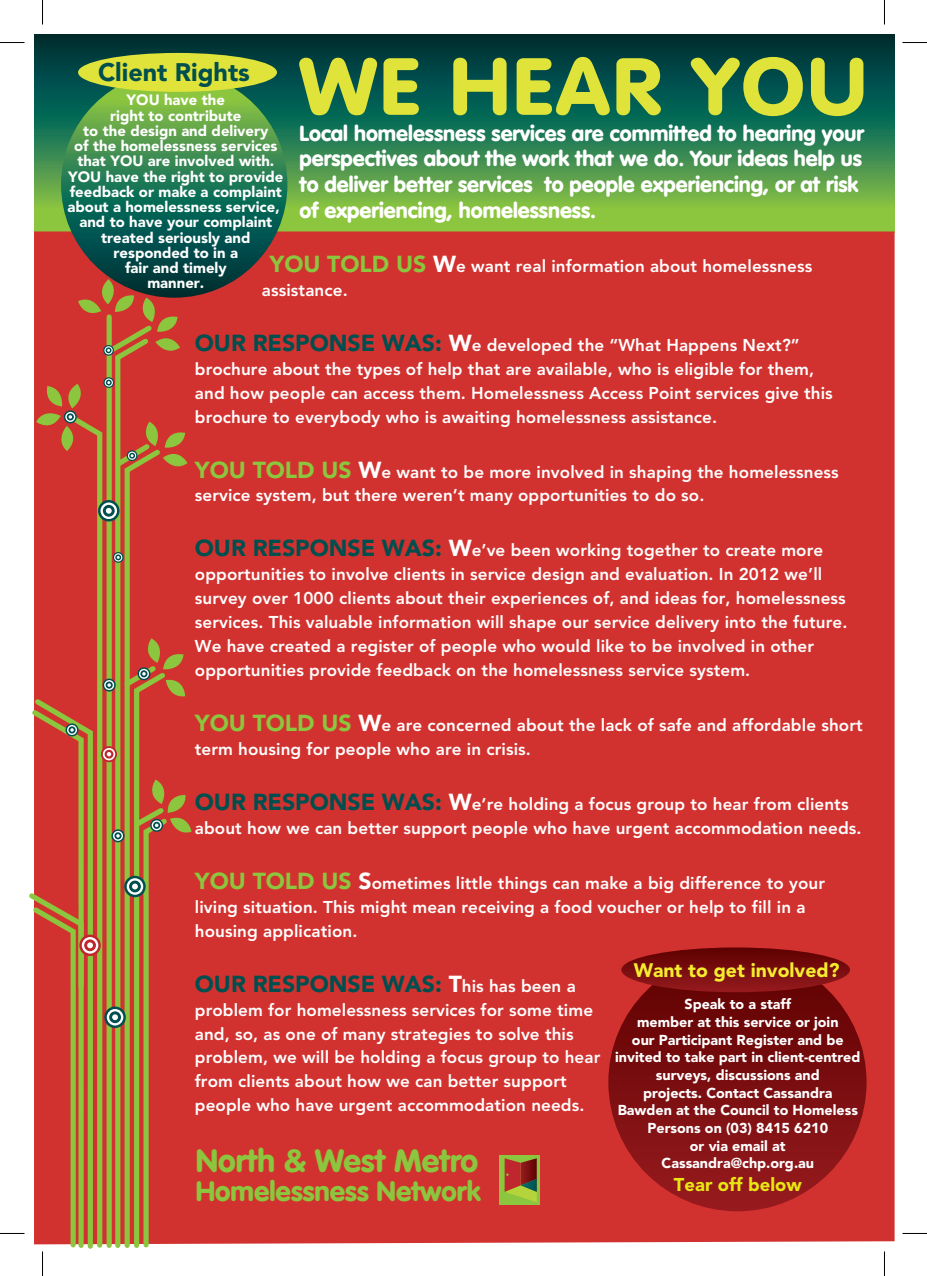
<style>
.page{position:relative;width:927px;height:1276px;background:#fff}
.page>*{position:absolute;margin:0;border:0;box-sizing:border-box;transform-origin:0 0}
.t1{font:900 79.5px "VAG Rounded";letter-spacing:.04em;color:#e0e339;scale:1.07 1}
.t2{font:900 31.8px "VAG Rounded";color:#8bc63e}
.t3{font:900 27.6px "VAG Rounded";color:#8bc63e}
.t4{font:900 25.2px "Avenir";color:#004f4f}
.t5{font:900 23px "Avenir";color:#004f4f}
.t6{font:900 21.5px/25.8px "VAG Rounded";color:#fff}
.t7{font:900 19.4px "Avenir";color:#f4ed2f}
.t8{font:900 18.4px "Avenir";color:#e8e613}
.t9{font:800 17px/23.9px "Avenir";letter-spacing:.005em;color:#fff}
.t10{font:900 14.9px/15.2px "Avenir";color:#fff;text-align:center}
.t11{font:900 14.3px/17.7px "Avenir";color:#fff;text-align:center}
.s1{font-weight:900;font-size:23px;color:#8bc63e}
.s2{font-weight:900;font-size:23px}
.s3{font-weight:900;font-size:23px;color:#004f4f}
.s4{color:#fff}
.s5{font-weight:800;font-size:17px;color:#fff}
</style>
<div class="page">
<svg style="left:34px;top:34px;width:861px;height:197px;background:#2d7648"></svg>
<div style="left:34px;top:231px;width:861px;height:1013px;background:#d2322f"></div>
<svg style="left:61px;top:71px;width:226px;height:227px;background:#2a794d"></svg>
<svg style="left:608px;top:953px;width:259px;height:258px;background:#7c0e10"></svg>
<div style="left:499px;top:1155px;width:41px;height:49px;background:#8bc63e"></div>
<svg style="left:505px;top:1158px;width:32px;height:44px"></svg>
<svg style="left:42px;top:0;width:1px;height:25px"></svg>
<svg style="left:0;top:42px;width:25px;height:1px"></svg>
<svg style="left:884px;top:0;width:1px;height:25px"></svg>
<svg style="left:902px;top:42px;width:25px;height:1px"></svg>
<svg style="left:902px;top:1233px;width:25px;height:1px"></svg>
<svg style="left:884px;top:1251px;width:1px;height:25px"></svg>
<div style="left:78px;top:53px;width:199px;height:39px;background:#e0e339;border-radius:50%"></div>
<svg style="left:621px;top:947px;width:229px;height:45px;background:#881314"></svg>
<svg style="left:0;top:279px;width:192px;height:997px"></svg>
<h1 class="t1" style="left:300px;top:39px;width:531px">WE HEAR YOU</h1>
<p class="t6" style="left:300px;top:120px;width:566px">Local homelessness services are committed to hearing your perspectives about the work that we do. Your ideas help us to deliver better services to people experiencing, or at risk of experiencing, homelessness.</p>
<h3 class="t4" style="left:98px;top:57px;width:153px">Client Rights</h3>
<p class="t10" style="left:68px;top:92px;width:217px">YOU have the<br>right to contribute<br>to the design and delivery<br>of the homelessness services that YOU are involved with.<br>YOU have the right to provide feedback or make a complaint about a homelessness service, and to have your complaint treated seriously and responded to in a<br>fair and timely<br>manner.</p>
<p class="t9" style="left:262px;top:254px;width:552px;text-indent:8px"><span class="s1">YOU TOLD US</span> <span class="s2">W</span>e want real information about homelessness assistance.</p>
<p class="t9" style="left:195px;top:333px;width:639px"><span class="s3">OUR RESPONSE WAS:</span> <span class="s2">W</span>e developed the “What Happens Next?” brochure about the types of help that are available, who is eligible for them, and how people can access them. Homelessness Access Point services give this brochure to everybody who is awaiting homelessness assistance.</p>
<p class="t9" style="left:195px;top:459px;width:645px"><span class="s1">YOU TOLD US</span> <span class="s2">W</span>e want to be more involved in shaping the homelessness service system, but there weren’t many opportunities to do so.</p>
<p class="t9" style="left:195px;top:538px;width:654px"><span class="s3">OUR RESPONSE WAS:</span> <span class="s2">W</span>e’ve been working together to create more opportunities to involve clients in service design and evaluation. In 2012 we’ll survey over 1000 clients about their experiences of, and ideas for, homelessness services. This valuable information will shape our service delivery into the future.<br>We have created a register of people who would like to be involved in other opportunities provide feedback on the homelessness service system.</p>
<p class="t9" style="left:195px;top:713px;width:669px"><span class="s1">YOU TOLD US</span> <span class="s2">W</span>e are concerned about the lack of safe and affordable short term housing for people who are in crisis.</p>
<p class="t9" style="left:195px;top:792px;width:668px"><span class="s3">OUR RESPONSE WAS:</span> <span class="s2">W</span>e’re holding a focus group to hear from clients about how we can better support people who have urgent accommodation needs.</p>
<p class="t9" style="left:195px;top:871px;width:632px"><span class="s1">YOU TOLD US</span> <span class="s2">S</span>ometimes little things can make a big difference to your living situation. This might mean receiving a food voucher or help to fill in a housing application.</p>
<h3 class="t5" style="left:195px;top:969px;width:382px">OUR RESPONSE WAS: <span class="s4">T</span><span class="s5">his has been a</span></h3>
<p class="t9" style="left:195px;top:997px;width:407px">problem for homelessness services for some time and, so, as one of many strategies to solve this problem, we will be holding a focus group to hear from clients about how we can better support people who have urgent accommodation needs.</p>
<p class="t7" style="left:634px;top:958px;width:207px">Want to get involved?</p>
<p class="t11" style="left:615px;top:995px;width:247px">Speak to a staff<br>member at this service or join<br>our Participant Register and be invited to take part in client-centred surveys, discussions and<br>projects. Contact Cassandra<br>Bawden at the Council to Homeless<br>Persons on (03) 8415 6210<br>or via email at<br>Cassandra@chp.org.au</p>
<p class="t8" style="left:674px;top:1173px;width:129px">Tear off below</p>
<h2 class="t2" style="left:196px;top:1141px;width:284px">North &amp; West Metro</h2>
<h3 class="t3" style="left:196px;top:1175px;width:286px">Homelessness Network</h3>
</div>
